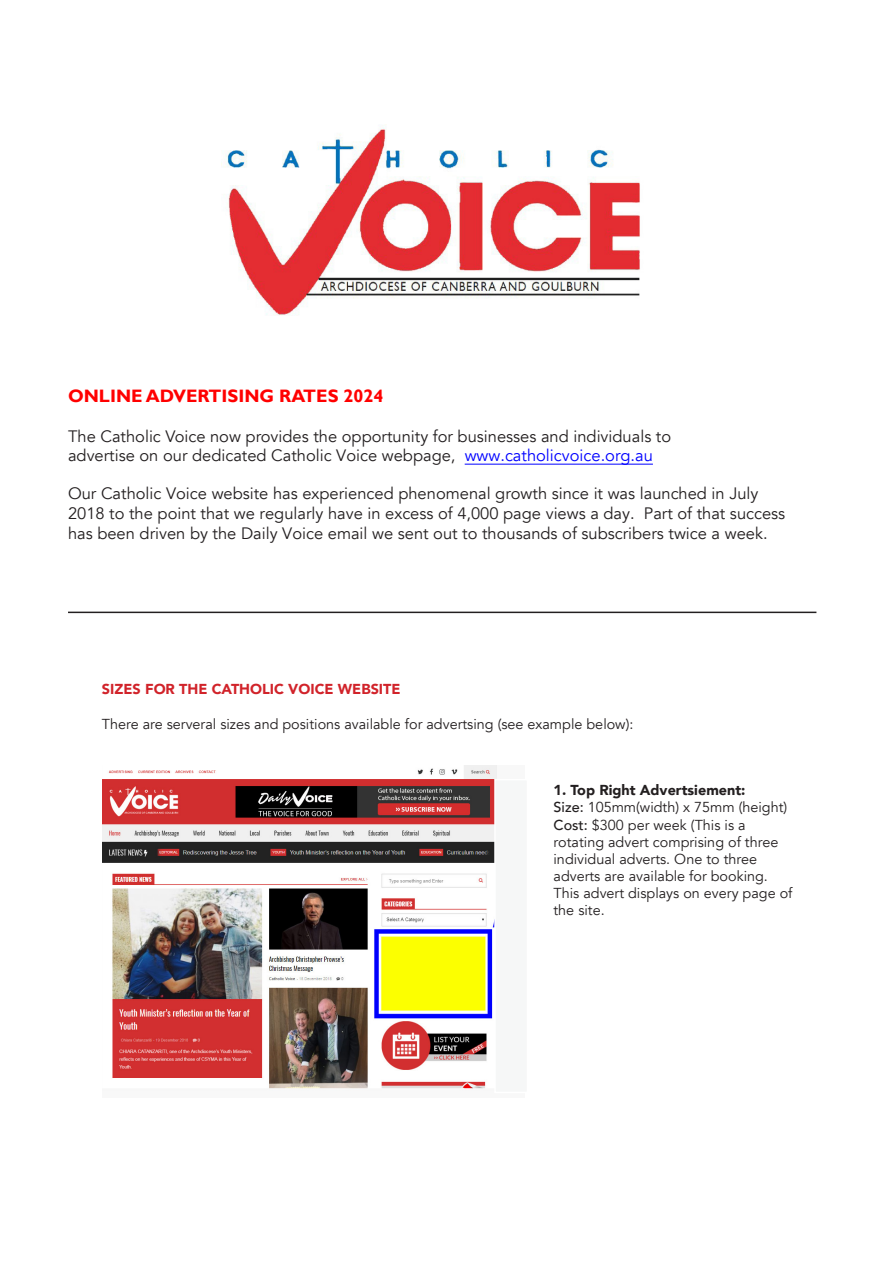
<style>
.page{position:relative;width:893px;height:1263px;background:#fff}
.page>*{position:absolute;margin:0;border:0;box-sizing:border-box;transform-origin:0 0}
.t1{font:700 18px "Gill Sans";color:#f00}
.t2{font:16.5px/20.4px "Avenir";color:#231f20}
.Body_Text{font:14.4px/17.1px "Avenir";color:#231f20}
.Heading_1{font:900 14.4px "Avenir";color:#d1232a}
.s1{color:#00f}
.s2{font-weight:900}
.s3{font-weight:500}
</style>
<div class="page">
<img style="left:224px;top:126px;width:416px;height:190px">
<img style="left:102px;top:766px;width:395px;height:323px">
<div style="left:494px;top:779px;width:34px;height:314px;background:#f6f7f7"></div>
<hr style="left:68px;top:612px;width:748px;height:1px;background:#231f20">
<hr style="left:465px;top:464px;width:188px;height:1px;background:#00f">
<p class="t1" style="left:68px;top:385px;width:317px">ONLINE ADVERTISING RATES 2024</p>
<p class="t2" style="left:68px;top:426px;width:605px;line-height:19.8px">The Catholic Voice now provides the opportunity for businesses and individuals to advertise on our dedicated Catholic Voice webpage, <span class="s1">www.catholicvoice.org.au</span></p>
<p class="t2" style="left:68px;top:483px;width:719px">Our Catholic Voice website has experienced phenomenal growth since it was launched in July<br>2018 to the point that we regularly have in excess of 4,000 page views a day. Part of that success has been driven by the Daily Voice email we sent out to thousands of subscribers twice a week.</p>
<p class="Heading_1" style="left:102px;top:677px;width:300px">SIZES FOR THE CATHOLIC VOICE WEBSITE</p>
<p class="Body_Text" style="left:102px;top:716px;width:533px">There are serveral sizes and positions available for advertsing (see example below):</p>
<p class="Body_Text" style="left:553px;top:782px;width:240px"><span class="s2">1. Top Right Advertsiement:<br></span><span class="s3">Size:</span> 105mm(width) x 75mm (height)<br><span class="s3">Cost:</span> $300 per week (This is a rotating advert comprising of three individual adverts. One to three adverts are available for booking.<br>This advert displays on every page of the site.</p>
</div>
